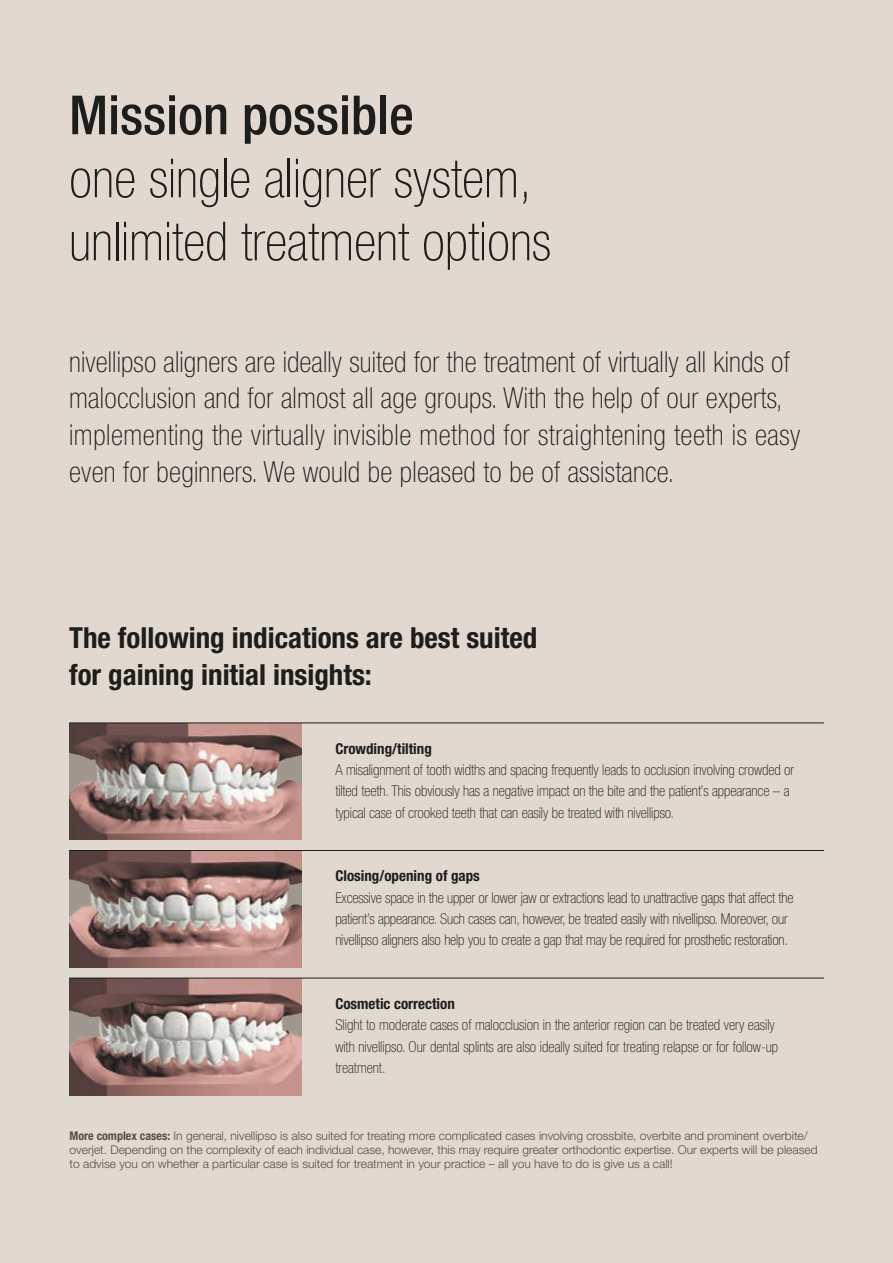
<style>
.page{position:relative;width:893px;height:1263px;background:#e1d8cf}
.page>*{position:absolute;margin:0;border:0;box-sizing:border-box;transform-origin:0 0}
.t1{font:100 condensed 54px/63px "Helvetica Neue LT Std";color:#1d1d1b}
.t2{font:500 condensed 54px "Helvetica Neue LT Std";color:#1d1d1b}
.t3{font:100 condensed 29.1px/36.8px "Helvetica Neue LT Std";letter-spacing:.01em;color:#1d1d1b}
.t4{font:700 condensed 29.1px/36.8px "Helvetica Neue LT Std";color:#1d1d1b}
.t5{font:100 condensed 15px/21.3px "Helvetica Neue LT Std";letter-spacing:-.005em;color:#1d1d1b}
.t6{font:700 condensed 15px "Helvetica Neue LT Std";color:#1d1d1b}
.t7{font:300 12px/14.4px "Helvetica Neue LT Std";color:#564d43}
.s1{font-weight:700;font-stretch:condensed}
</style>
<div class="page">
<img style="left:69px;top:724px;width:232px;height:116px">
<img style="left:69px;top:851px;width:233px;height:116px">
<img style="left:69px;top:979px;width:233px;height:116px">
<hr style="left:69px;top:723px;width:755px;height:1px;background:#1d1d1b">
<hr style="left:69px;top:978px;width:755px;height:1px;background:#1d1d1b">
<hr style="left:69px;top:850px;width:755px;height:1px;background:#1d1d1b">
<h1 class="t2" style="left:69px;top:83px;width:346px">Mission possible</h1>
<h1 class="t1" style="left:69px;top:146px;width:483px">one single aligner system, unlimited treatment options</h1>
<p class="t3" style="left:69px;top:343px;width:733px">nivellipso aligners are ideally suited for the treatment of virtually all kinds of malocclusion and for almost all age groups. With the help of our experts, implementing the virtually invisible method for straightening teeth is easy even for beginners. We would be pleased to be of assistance.</p>
<h2 class="t4" style="left:69px;top:619px;width:470px">The following indications are best suited for gaining initial insights:</h2>
<p class="t6" style="left:335px;top:739px;width:98px">Crowding/tilting</p>
<p class="t5" style="left:335px;top:759px;width:460px">A misalignment of tooth widths and spacing frequently leads to occlusion involving crowded or tilted teeth. This obviously has a negative impact on the bite and the patient’s appearance – a typical case of crooked teeth that can easily be treated with nivellipso.</p>
<p class="t6" style="left:335px;top:867px;width:146px">Closing/opening of gaps</p>
<p class="t5" style="left:335px;top:886px;width:460px">Excessive space in the upper or lower jaw or extractions lead to unattractive gaps that affect the patient’s appearance. Such cases can, however, be treated easily with nivellipso. Moreover, our nivellipso aligners also help you to create a gap that may be required for prosthetic restoration.</p>
<p class="t6" style="left:335px;top:994px;width:121px">Cosmetic correction</p>
<p class="t5" style="left:335px;top:1014px;width:444px">Slight to moderate cases of malocclusion in the anterior region can be treated very easily with nivellipso. Our dental splints are also ideally suited for treating relapse or for follow-up treatment.</p>
<p class="t7" style="left:70px;top:1128px;width:749px"><span class="s1">More complex cases:</span> In general, nivellipso is also suited for treating more complicated cases involving crossbite, overbite and prominent overbite/ overjet. Depending on the complexity of each individual case, however, this may require greater orthodontic expertise. Our experts will be pleased to advise you on whether a particular case is suited for treatment in your practice – all you have to do is give us a call!</p>
</div>
